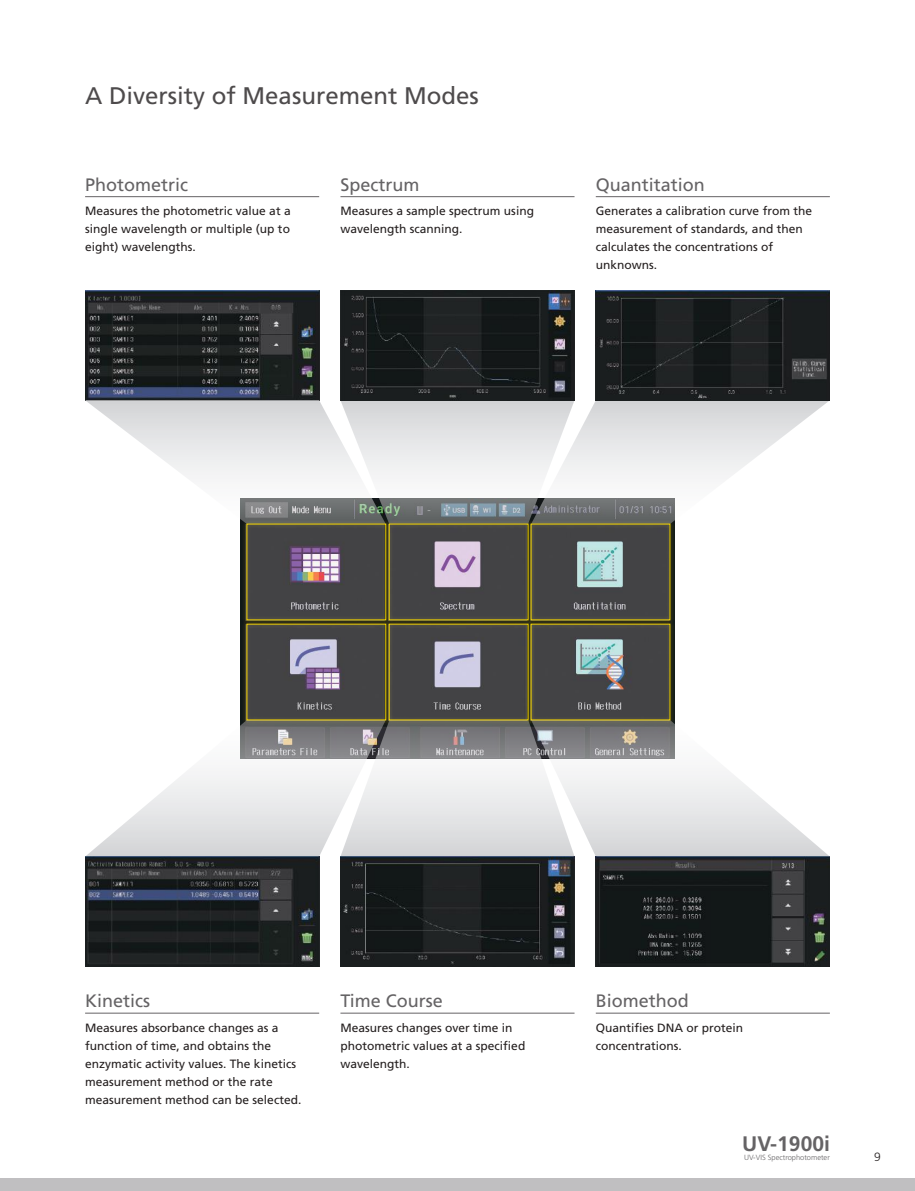
<style>
.page{position:relative;width:915px;height:1191px;background:#fff}
.page>*{position:absolute;margin:0;border:0;box-sizing:border-box;transform-origin:0 0}
.t1{font:24px "Frutiger";color:#4e4b4c}
.t2{font:700 21px "Frutiger";color:#656365}
.t3{font:18px "Frutiger";color:#656365}
.t4{font:12px/18px "Frutiger";color:#241f1f}
.t5{font:300 12px "Frutiger";color:#241f1f}
.t6{font:300 7.5px "Frutiger";color:#656365}
</style>
<div class="page">
<div style="left:0;top:1178px;width:914px;height:13px;background:#c0bfc1"></div>
<hr style="left:85px;top:196px;width:234px;height:1px;background:#656365">
<hr style="left:340px;top:196px;width:234px;height:1px;background:#656365">
<hr style="left:595px;top:196px;width:234px;height:1px;background:#656365">
<hr style="left:85px;top:1012px;width:234px;height:1px;background:#656365">
<hr style="left:340px;top:1012px;width:234px;height:1px;background:#656365">
<hr style="left:595px;top:1012px;width:234px;height:1px;background:#656365">
<img style="left:85px;top:291px;width:234px;height:109px">
<svg style="left:85px;top:400px;width:744px;height:117px"></svg>
<svg style="left:86px;top:727px;width:743px;height:129px"></svg>
<img style="left:240px;top:517px;width:142px;height:100px">
<img style="left:382px;top:517px;width:142px;height:100px">
<div style="left:388px;top:523px;width:140px;height:97px;border:1px solid #f2d200"></div>
<img style="left:524px;top:517px;width:151px;height:100px">
<img style="left:240px;top:617px;width:142px;height:110px">
<div style="left:246px;top:624px;width:140px;height:96px;border:1px solid #f2d200"></div>
<img style="left:382px;top:617px;width:142px;height:110px">
<div style="left:388px;top:624px;width:140px;height:96px;border:1px solid #f2d200"></div>
<img style="left:524px;top:617px;width:151px;height:110px">
<div style="left:530px;top:624px;width:140px;height:96px;border:1px solid #f2d200"></div>
<img style="left:340px;top:291px;width:234px;height:109px">
<img style="left:595px;top:291px;width:234px;height:109px">
<img style="left:595px;top:856px;width:234px;height:110px">
<img style="left:340px;top:856px;width:234px;height:110px">
<img style="left:85px;top:856px;width:234px;height:110px">
<h1 class="t1" style="left:85px;top:82px;width:395px">A Diversity of Measurement Modes</h1>
<h3 class="t3" style="left:85px;top:174px;width:105px">Photometric</h3>
<p class="t4" style="left:85px;top:202px;width:207px;text-align:justify">Measures the photometric value at a single wavelength or multiple (up to eight) wavelengths.</p>
<h3 class="t3" style="left:340px;top:174px;width:81px">Spectrum</h3>
<p class="t4" style="left:340px;top:202px;width:195px">Measures a sample spectrum using wavelength scanning.</p>
<h3 class="t3" style="left:595px;top:174px;width:111px">Quantitation</h3>
<p class="t4" style="left:595px;top:202px;width:218px">Generates a calibration curve from the measurement of standards, and then calculates the concentrations of unknowns.</p>
<h3 class="t3" style="left:85px;top:990px;width:67px">Kinetics</h3>
<p class="t4" style="left:85px;top:1018px;width:218px">Measures absorbance changes as a function of time, and obtains the enzymatic activity values. The kinetics measurement method or the rate measurement method can be selected.</p>
<h3 class="t3" style="left:340px;top:990px;width:104px">Time Course</h3>
<p class="t4" style="left:340px;top:1018px;width:186px">Measures changes over time in photometric values at a specified wavelength.</p>
<h3 class="t3" style="left:595px;top:990px;width:95px">Biomethod</h3>
<p class="t4" style="left:595px;top:1018px;width:149px">Quantifies DNA or protein concentrations.</p>
<h2 class="t2" style="left:742px;top:1131px;width:89px">UV-1900i</h2>
<p class="t6" style="left:743px;top:1153px;width:87px">UV-VIS Spectrophotometer</p>
<p class="t5" style="left:873px;top:1150px;width:8px">9</p>
</div>
